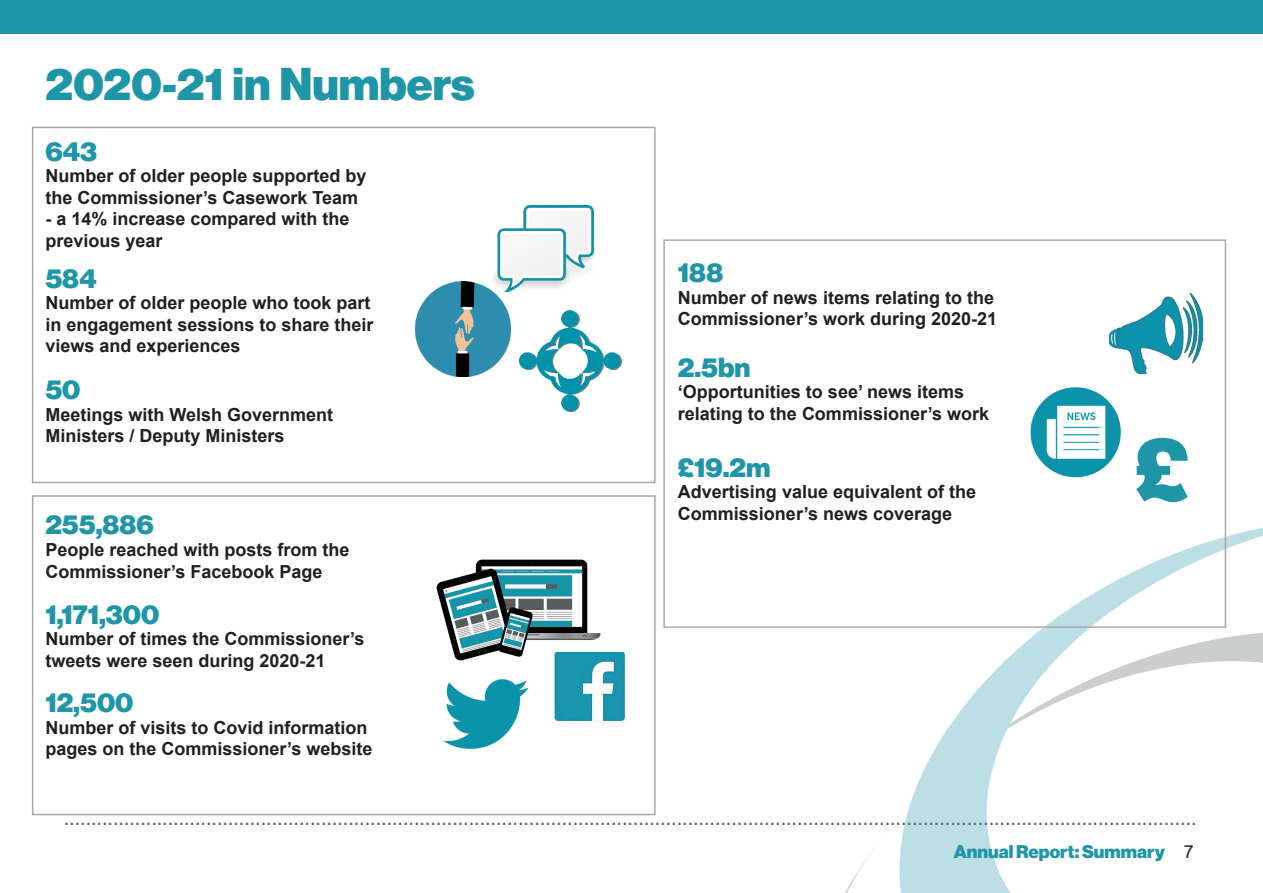
<style>
.page{position:relative;width:1263px;height:893px;background:#fff}
.page>*{position:absolute;margin:0;border:0;box-sizing:border-box;transform-origin:0 0}
.t1{font:90px "N Haas Grotesk DS Pro 95 Blk";color:#1f95a8}
.t2{font:45px "N Haas Grotesk DS Pro 95 Blk";color:#1f95a8}
.Body_no_line_breaks{font:27px "N Haas Grotesk DS Pro 95 Blk";color:#1f95a8}
.t3{font:24px "Arial Narrow";color:#575c5b}
.Body_no_line_breaks-2{font:700 18px/21.6px "Arial";color:#231f20}
.t4{font:18px "N Haas Grotesk DS Pro 95 Blk";color:#1f95a8}
.s1{font-family:"Arial";color:#231f20}
</style>
<div class="page">
<div style="left:0;top:0;width:1263px;height:34px;background:#1f95a8"></div>
<svg style="left:847px;top:519px;width:416px;height:374px"></svg>
<img style="left:494px;top:205px;width:101px;height:87px">
<img style="left:415px;top:281px;width:95px;height:95px">
<img style="left:520px;top:310px;width:102px;height:101px">
<img style="left:1109px;top:294px;width:94px;height:79px">
<img style="left:1030px;top:387px;width:91px;height:91px">
<img style="left:554px;top:653px;width:71px;height:68px">
<img style="left:444px;top:679px;width:85px;height:69px">
<img style="left:436px;top:560px;width:164px;height:101px">
<div style="left:32px;top:127px;width:624px;height:356px;border:2px solid #a8a9ad"></div>
<div style="left:32px;top:495px;width:624px;height:320px;border:2px solid #a8a9ad"></div>
<div style="left:663px;top:239px;width:563px;height:389px;border:2px solid #a8a9ad"></div>
<p class="t2" style="left:45px;top:58px;width:431px">2020-21 in Numbers</p>
<p class="Body_no_line_breaks" style="left:45px;top:135px;width:53px">643</p>
<p class="Body_no_line_breaks-2" style="left:45px;top:165px;width:323px">Number of older people supported by the Commissioner’s Casework Team</p>
<p class="Body_no_line_breaks-2" style="left:45px;top:208px;width:306px">- a 14% increase compared with the previous year</p>
<p class="Body_no_line_breaks" style="left:45px;top:262px;width:53px">584</p>
<p class="Body_no_line_breaks-2" style="left:45px;top:292px;width:330px">Number of older people who took part in engagement sessions to share their views and experiences</p>
<p class="Body_no_line_breaks" style="left:45px;top:374px;width:37px">50</p>
<p class="Body_no_line_breaks-2" style="left:45px;top:404px;width:289px">Meetings with Welsh Government<br>Ministers / Deputy Ministers</p>
<p class="Body_no_line_breaks" style="left:45px;top:509px;width:110px">255,886</p>
<p class="Body_no_line_breaks-2" style="left:45px;top:539px;width:306px">People reached with posts from the<br>Commissioner’s Facebook Page</p>
<p class="Body_no_line_breaks" style="left:45px;top:598px;width:115px">1,171,300</p>
<p class="Body_no_line_breaks-2" style="left:45px;top:628px;width:321px">Number of times the Commissioner’s tweets were seen during 2020-21</p>
<p class="Body_no_line_breaks" style="left:45px;top:686px;width:90px">12,500</p>
<p class="Body_no_line_breaks-2" style="left:45px;top:717px;width:329px">Number of visits to Covid information pages on the Commissioner’s website</p>
<p class="Body_no_line_breaks" style="left:678px;top:257px;width:47px">188</p>
<p class="Body_no_line_breaks-2" style="left:678px;top:287px;width:321px">Number of news items relating to the<br>Commissioner’s work during 2020-21</p>
<p class="Body_no_line_breaks" style="left:678px;top:351px;width:74px">2.5bn</p>
<p class="Body_no_line_breaks-2" style="left:678px;top:381px;width:313px">‘Opportunities to see’ news items relating to the Commissioner’s work</p>
<p class="Body_no_line_breaks" style="left:678px;top:451px;width:94px">£19.2m</p>
<p class="Body_no_line_breaks-2" style="left:678px;top:481px;width:300px">Advertising value equivalent of the<br>Commissioner’s news coverage</p>
<p class="t1" style="left:1134px;top:416px;width:56px">£</p>
<p class="t3" style="left:64px;top:799px;width:1134px">...............................................................................................................................................................................................................</p>
<p class="t4" style="left:954px;top:841px;width:241px">Annual Report: Summary <span class="s1">7</span></p>
</div>
